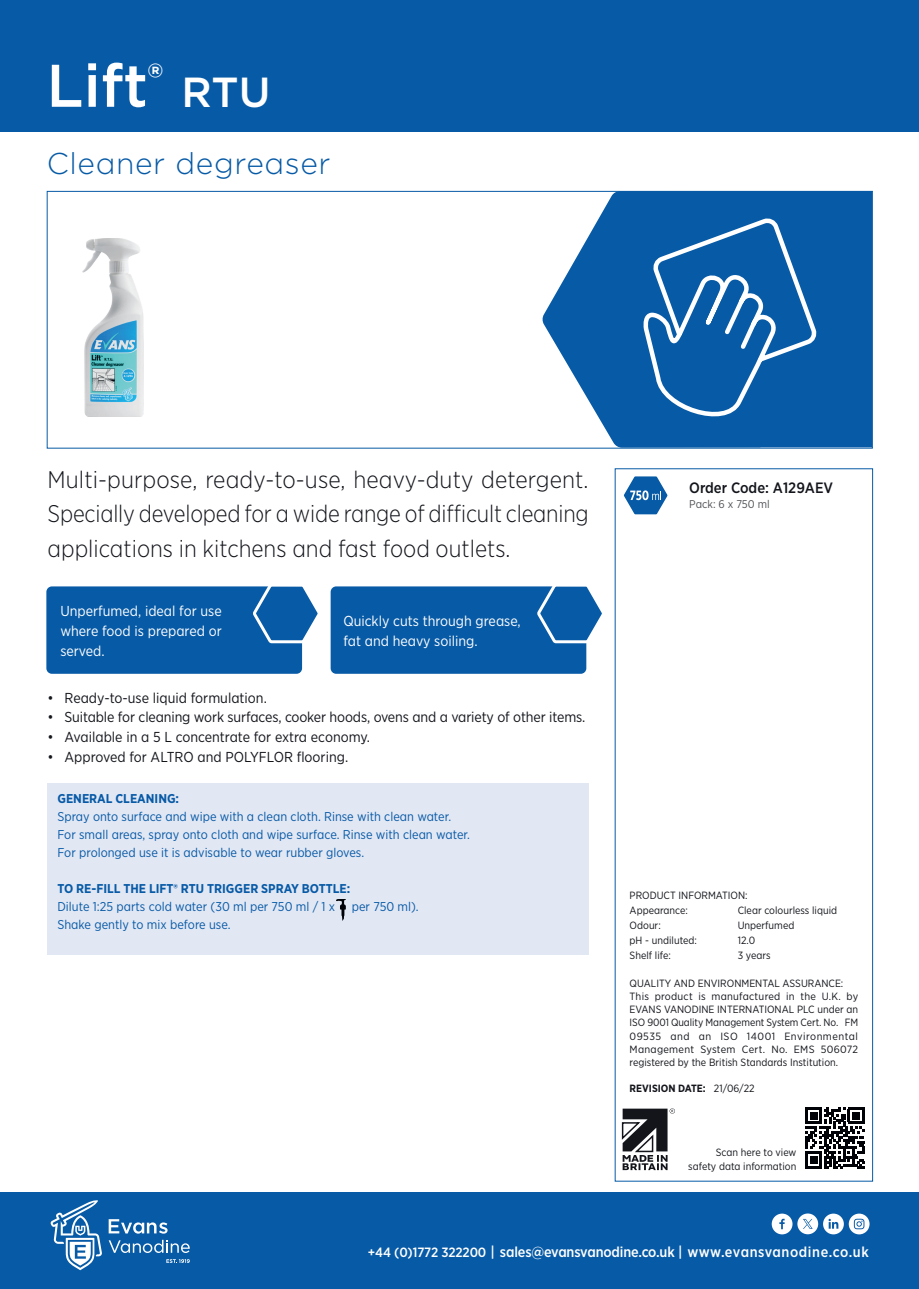
<style>
.page{position:relative;width:919px;height:1289px;background:#fff}
.page>*{position:absolute;margin:0;border:0;box-sizing:border-box;transform-origin:0 0}
.Product_Name{font:500 60px "Gotham";color:#fff}
.Product_Sub-title{font:300 30px "Gotham";letter-spacing:.02em;color:#075aa6}
.Product_Description{font:300 24px/34.5px "Gotham Narrow";color:#13151b;text-align:justify}
.t1{font:500 15px "Gotham Narrow";color:#13151b}
.t2{font:500 14.55px "Gotham Narrow";letter-spacing:-.01em;color:#fff}
.t3{font:14.4px "Gotham Narrow";letter-spacing:-.01em;color:#13151b}
.Box_Quote_Text{font:14.4px/19.8px "Gotham Narrow";color:#fff;text-align:justify}
.How_to_Use_Text{font:12.75px "Gotham Narrow";color:#075aa6}
.How_to_Use_Text-2{font:700 12.75px "Gotham Narrow";color:#075aa6}
.t4{font:11.25px "Gotham Narrow";color:#505256}
.Micro_Text{font:10.5px/13.2px "Gotham Narrow";color:#13151b;text-align:right}
.Micro_Text-2{font:700 10.5px "Gotham Narrow";color:#13151b}
.s1{font-size:42px}
.s2{font-weight:400}
.s3{font-size:13.5px}
</style>
<div class="page">
<svg style="left:542px;top:193px;width:328px;height:253px;fill:#075aa6"></svg>
<div style="left:46px;top:586px;width:256px;height:87px;background:#075aa6;border-radius:6px"></div>
<svg style="left:250px;top:586px;width:68px;height:59px"></svg>
<div style="left:330px;top:586px;width:256px;height:87px;background:#075aa6;border-radius:6px"></div>
<svg style="left:534px;top:586px;width:68px;height:59px"></svg>
<div style="left:0;top:1191px;width:918px;height:97px;background:#075aa6"></div>
<div style="left:0;top:0;width:918px;height:132px;background:#075aa6"></div>
<svg style="left:51px;top:1200px;width:51px;height:70px"></svg>
<svg style="left:109px;top:1219px;width:58px;height:14px"></svg>
<svg style="left:109px;top:1239px;width:81px;height:13px"></svg>
<svg style="left:166px;top:1259px;width:24px;height:3px"></svg>
<div style="left:47px;top:191px;width:825px;height:257px;border:1px solid #075aa6"></div>
<svg style="left:621px;top:1108px;width:54px;height:62px"></svg>
<svg style="left:771px;top:1213px;width:98px;height:21px"></svg>
<svg style="left:805px;top:1107px;width:59px;height:61px"></svg>
<div style="left:810px;top:1156px;width:7px;height:7px;background:#000208"></div>
<svg style="left:623px;top:476px;width:44px;height:38px"></svg>
<div style="left:48px;top:783px;width:540px;height:171px;background:#e2e7f4"></div>
<img style="left:336px;top:899px;width:9px;height:21px">
<img style="left:82px;top:238px;width:62px;height:178px">
<svg style="left:641px;top:214px;width:179px;height:220px;background:#226caf"></svg>
<p class="Product_Name" style="left:46px;top:46px;width:226px">Lift<sup>®</sup> <span class="s1">RTU</span></p>
<p class="Product_Sub-title" style="left:47px;top:144px;width:285px">Cleaner degreaser</p>
<p class="Product_Description" style="left:48px;top:461px;width:542px">Multi-purpose, ready-to-use, heavy-duty detergent.<br>Specially developed for a wide range of difficult cleaning applications in kitchens and fast food outlets.</p>
<p class="Box_Quote_Text" style="left:60px;top:601px;width:163px">Unperfumed, ideal for use where food is prepared or served.</p>
<p class="Box_Quote_Text" style="left:343px;top:611px;width:179px">Quickly cuts through grease,</p>
<p class="Box_Quote_Text" style="left:343px;top:631px;width:136px">fat and heavy soiling.</p>
<p class="t3" style="left:48px;top:688px;width:221px">• Ready-to-use liquid formulation.</p>
<p class="t3" style="left:48px;top:708px;width:539px">• Suitable for cleaning work surfaces, cooker hoods, ovens and a variety of other items.</p>
<p class="t3" style="left:48px;top:728px;width:324px">• Available in a 5 L concentrate for extra economy.</p>
<p class="t3" style="left:48px;top:748px;width:302px">• Approved for ALTRO and POLYFLOR flooring.</p>
<p class="How_to_Use_Text-2" style="left:57px;top:790px;width:123px">GENERAL CLEANING:</p>
<p class="How_to_Use_Text" style="left:57px;top:808px;width:395px">Spray onto surface and wipe with a clean cloth. Rinse with clean water.</p>
<p class="How_to_Use_Text" style="left:57px;top:826px;width:414px">For small areas, spray onto cloth and wipe surface. Rinse with clean water.</p>
<p class="How_to_Use_Text" style="left:57px;top:844px;width:308px">For prolonged use it is advisable to wear rubber gloves.</p>
<p class="How_to_Use_Text-2" style="left:57px;top:880px;width:294px">TO RE-FILL THE LIFT® RTU TRIGGER SPRAY BOTTLE:</p>
<p class="How_to_Use_Text" style="left:57px;top:898px;width:279px">Dilute 1:25 parts cold water (30 ml per 750 ml / 1 x</p>
<p class="How_to_Use_Text" style="left:352px;top:898px;width:68px">per 750 ml).</p>
<p class="How_to_Use_Text" style="left:57px;top:916px;width:175px">Shake gently to mix before use.</p>
<p class="t1" style="left:689px;top:478px;width:145px">Order Code: A129AEV</p>
<p class="t4" style="left:689px;top:497px;width:82px">Pack: 6 x 750 ml</p>
<p class="Micro_Text" style="left:629px;top:888px;width:120px">PRODUCT INFORMATION:</p>
<p class="Micro_Text" style="left:629px;top:903px;width:60px">Appearance:</p>
<p class="Micro_Text" style="left:737px;top:903px;width:101px">Clear colourless liquid</p>
<p class="Micro_Text" style="left:629px;top:918px;width:33px">Odour:</p>
<p class="Micro_Text" style="left:737px;top:918px;width:58px">Unperfumed</p>
<p class="Micro_Text" style="left:629px;top:933px;width:69px">pH - undiluted:</p>
<p class="Micro_Text" style="left:737px;top:933px;width:19px">12.0</p>
<p class="Micro_Text" style="left:629px;top:948px;width:43px">Shelf life:</p>
<p class="Micro_Text" style="left:737px;top:948px;width:34px">3 years</p>
<p class="Micro_Text" style="left:629px;top:976px;width:215px">QUALITY AND ENVIRONMENTAL ASSURANCE:</p>
<p class="Micro_Text" style="left:629px;top:989px;width:230px;text-align:justify">This product is manufactured in the U.K. by EVANS VANODINE INTERNATIONAL PLC under an ISO 9001 Quality Management System Cert. No. FM 09535 and an ISO 14001 Environmental Management System Cert. No. EMS 506072 registered by the British Standards Institution.</p>
<p class="Micro_Text-2" style="left:629px;top:1081px;width:126px">REVISION DATE: <span class="s2">21/06/22</span></p>
<p class="Micro_Text" style="left:688px;top:1145px;width:110px">Scan here to view safety data information</p>
<h3 class="t2" style="left:368px;top:1242px;width:502px"><span class="s3">+44 (0)1772 322200</span> | sales@evansvanodine.co.uk | www.evansvanodine.co.uk</h3>
</div>
